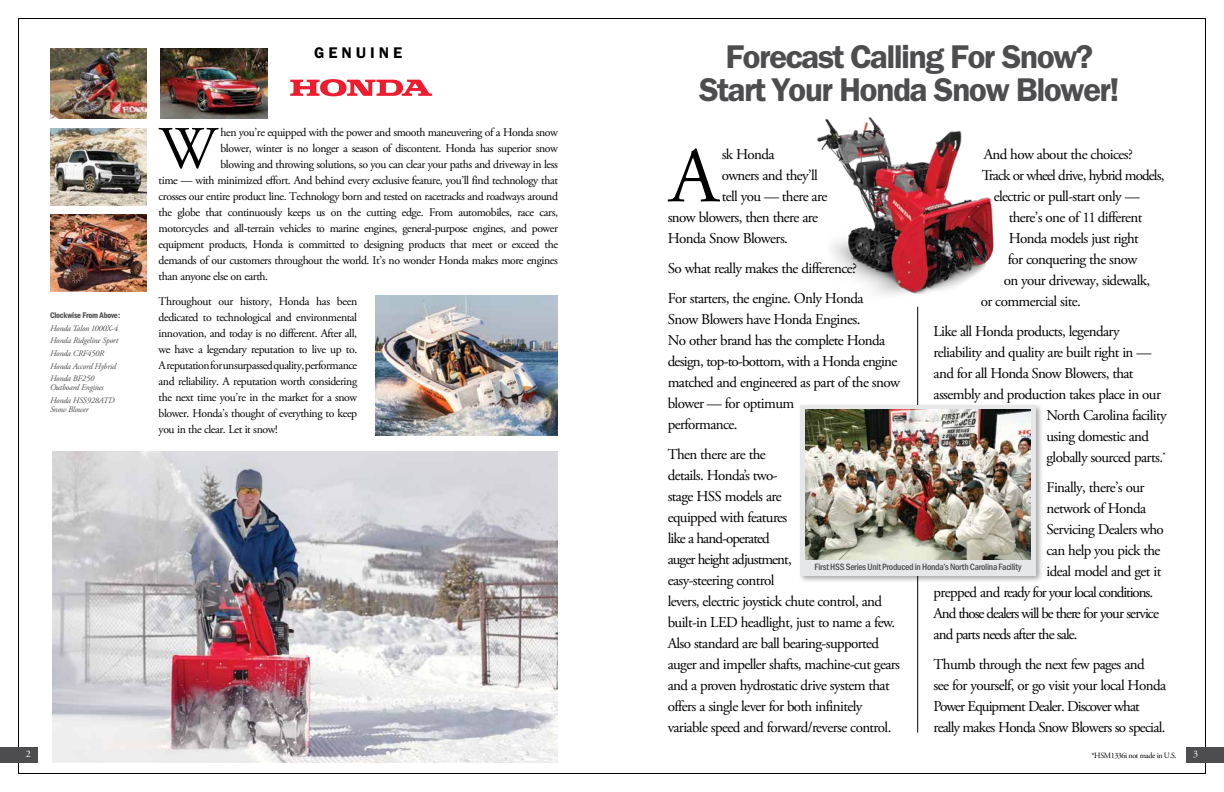
<style>
.page{position:relative;width:1224px;height:792px;background:#fff}
.page>*{position:absolute;margin:0;border:0;box-sizing:border-box;transform-origin:0 0}
.t1{font:78.3px "Adobe Garamond Pro";color:#000}
.t2{font:60px "Adobe Garamond Pro";color:#000}
.t3{font:34px/33px "Franklin Gothic URW Dem";letter-spacing:-.05em;color:#4d4d4f;text-align:center}
.t4{font:16px "Franklin Gothic URW Dem";letter-spacing:.25em;color:#000}
.t5{font:15px/21px "Adobe Garamond Pro";letter-spacing:-.04em;color:#000}
.t6{font:15px "Adobe Garamond Pro";letter-spacing:-.07em;color:#000}
.t7{font:15px "Adobe Garamond Pro";letter-spacing:-.06em;color:#000}
.t8{font:11.8px/16px "Adobe Garamond Pro";letter-spacing:-.035em;color:#000;text-align:justify}
.t9{font:10px "Adobe Garamond Pro";color:#fff}
.t10{font:500 9.5px "Franklin Gothic URW Cond";letter-spacing:-.03em;color:#4d4d4f}
.t11{font:italic 8.5px/12.6px "Adobe Garamond Pro";letter-spacing:-.025em;color:#4d4d4f}
.t12{font:8.5px "Franklin Gothic URW Con Dem";letter-spacing:-.025em;color:#4d4d4f}
.t13{font:8px "Adobe Garamond Pro";letter-spacing:-.05em;color:#000}
</style>
<div class="page">
<img style="left:18px;top:18px;width:1188px;height:756px">
<div style="left:0;top:747px;width:37px;height:15px;background:#4d4d4f"></div>
<div style="left:1186px;top:747px;width:38px;height:15px;background:#4d4d4f"></div>
<p class="t4" style="left:314px;top:43px;width:90px">GENUINE</p>
<h3 class="t3" style="left:699px;top:39px;width:422px">Forecast Calling For Snow?<br>Start Your Honda Snow Blower!</h3>
<h2 class="t2" style="left:159px;top:113px;width:59px">W</h2>
<p class="t8" style="left:221px;top:124px;width:339px">hen you’re equipped with the power and smooth maneuvering of a Honda snow</p>
<p class="t8" style="left:221px;top:140px;width:339px">blower, winter is no longer a season of discontent. Honda has superior snow</p>
<p class="t8" style="left:221px;top:156px;width:339px">blowing and throwing solutions, so you can clear your paths and driveway in less</p>
<p class="t8" style="left:159px;top:172px;width:401px">time — with minimized effort. And behind every exclusive feature, you’ll find technology that</p>
<p class="t8" style="left:159px;top:188px;width:401px">crosses our entire product line. Technology born and tested on racetracks and roadways around</p>
<p class="t8" style="left:159px;top:204px;width:401px">the globe that continuously keeps us on the cutting edge. From automobiles, race cars,</p>
<p class="t8" style="left:159px;top:220px;width:401px">motorcycles and all-terrain vehicles to marine engines, general-purpose engines, and power</p>
<p class="t8" style="left:159px;top:236px;width:401px">equipment products, Honda is committed to designing products that meet or exceed the</p>
<p class="t8" style="left:159px;top:252px;width:401px">demands of our customers throughout the world. It’s no wonder Honda makes more engines</p>
<p class="t8" style="left:159px;top:268px;width:111px">than anyone else on earth.</p>
<p class="t8" style="left:159px;top:293px;width:200px">Throughout our history, Honda has been dedicated to technological and environmental innovation, and today is no different. After all, we have a legendary reputation to live up to.<br>A reputation for unsurpassed quality, performance and reliability. A reputation worth considering the next time you’re in the market for a snow blower. Honda’s thought of everything to keep you in the clear. Let it snow!</p>
<h1 class="t1" style="left:670px;top:129px;width:50px">A</h1>
<p class="t5" style="left:722px;top:145px;width:54px">sk Honda</p>
<p class="t5" style="left:984px;top:145px;width:151px">And how about the choices?</p>
<p class="t7" style="left:982px;top:167px;width:184px">Track or wheel drive, hybrid models,</p>
<p class="t5" style="left:994px;top:187px;width:148px">electric or pull-start only —</p>
<p class="t5" style="left:1009px;top:208px;width:135px">there’s one of 11 different</p>
<p class="t5" style="left:1009px;top:229px;width:132px">Honda models just right</p>
<p class="t5" style="left:1008px;top:250px;width:131px">for conquering the snow</p>
<p class="t5" style="left:1004px;top:271px;width:148px">on your driveway, sidewalk,</p>
<p class="t5" style="left:981px;top:292px;width:102px">or commercial site.</p>
<p class="t5" style="left:934px;top:322px;width:188px">Like all Honda products, legendary</p>
<p class="t5" style="left:934px;top:343px;width:219px">reliability and quality are built right in —</p>
<p class="t5" style="left:934px;top:364px;width:201px">and for all Honda Snow Blowers, that</p>
<p class="t5" style="left:934px;top:385px;width:229px">assembly and production takes place in our</p>
<p class="t5" style="left:1047px;top:406px;width:122px">North Carolina facility</p>
<p class="t5" style="left:1047px;top:427px;width:104px">using domestic and</p>
<p class="t5" style="left:1047px;top:448px;width:121px">globally sourced parts.<sup>*</sup></p>
<p class="t5" style="left:1047px;top:478px;width:99px">Finally, there’s our</p>
<p class="t5" style="left:1047px;top:499px;width:101px">network of Honda</p>
<p class="t5" style="left:1047px;top:520px;width:119px">Servicing Dealers who</p>
<p class="t5" style="left:1047px;top:541px;width:115px">can help you pick the</p>
<p class="t5" style="left:1047px;top:562px;width:116px">ideal model and get it</p>
<p class="t6" style="left:934px;top:584px;width:221px">prepped and ready for your local conditions.</p>
<p class="t6" style="left:934px;top:605px;width:227px">And those dealers will be there for your service</p>
<p class="t7" style="left:934px;top:626px;width:146px">and parts needs after the sale.</p>
<p class="t5" style="left:934px;top:655px;width:234px">Thumb through the next few pages and<br>see for yourself, or go visit your local Honda Power Equipment Dealer. Discover what really makes Honda Snow Blowers so special.</p>
<p class="t13" style="left:1092px;top:750px;width:87px">*HSM1336i not made in U.S.</p>
<p class="t5" style="left:722px;top:166px;width:98px">owners and they’ll</p>
<p class="t5" style="left:722px;top:187px;width:107px">tell you — there are</p>
<p class="t5" style="left:668px;top:208px;width:152px">snow blowers, then there are</p>
<p class="t5" style="left:668px;top:229px;width:122px">Honda Snow Blowers.</p>
<p class="t5" style="left:668px;top:254px;width:197px;line-height:30px">So what really makes the difference?<br>For starters, the engine. Only Honda</p>
<p class="t5" style="left:668px;top:310px;width:234px">Snow Blowers have Honda Engines.<br>No other brand has the complete Honda design, top-to-bottom, with a Honda engine matched and engineered as part of the snow blower — for optimum<br>performance.</p>
<p class="t5" style="left:668px;top:445px;width:234px">Then there are the<br>details. Honda’s two-<br>stage HSS models are<br>equipped with features<br>like a hand-operated<br>auger height adjustment,<br>easy-steering control<br>levers, electric joystick chute control, and built-in LED headlight, just to name a few.<br>Also standard are ball bearing-supported auger and impeller shafts, machine-cut gears and a proven hydrostatic drive system that offers a single lever for both infinitely variable speed and forward/reverse control.</p>
<p class="t12" style="left:50px;top:310px;width:72px">Clockwise From Above:</p>
<p class="t11" style="left:50px;top:322px;width:70px">Honda Talon 1000X-4<br>Honda Ridgeline Sport<br>Honda CRF450R<br>Honda Accord Hybrid<br>Honda BF250</p>
<p class="t11" style="left:50px;top:381px;width:66px">Outboard Engines<br>Honda HSS928ATD</p>
<p class="t11" style="left:50px;top:403px;width:40px">Snow Blower</p>
<p class="t10" style="left:815px;top:560px;width:208px">First HSS Series Unit Produced in Honda’s North Carolina Facility</p>
<p class="t9" style="left:26px;top:748px;width:6px">2</p>
<p class="t9" style="left:1193px;top:748px;width:6px">3</p>
</div>
